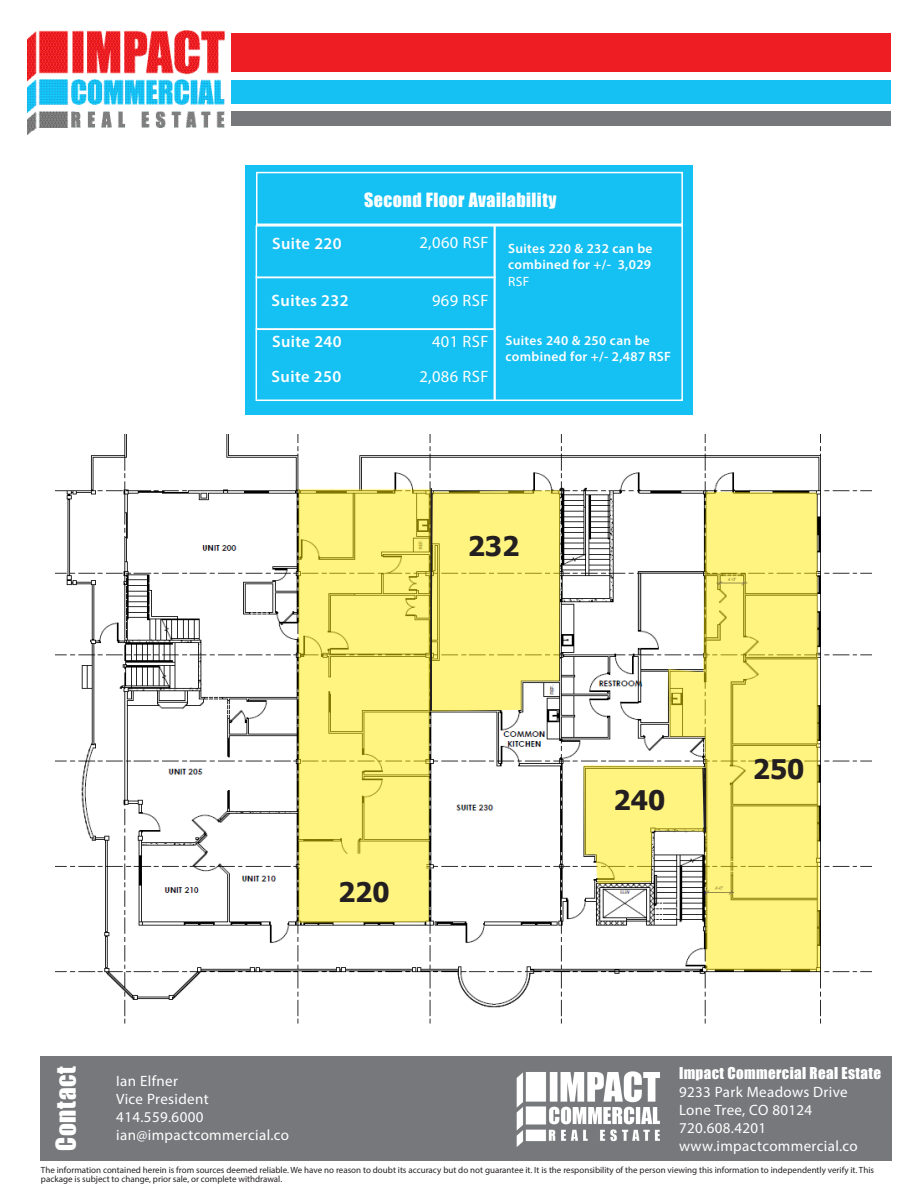
<style>
.page{position:relative;width:918px;height:1188px;background:#fff}
.page>*{position:absolute;margin:0;border:0;box-sizing:border-box;transform-origin:0 0}
.t1{font:700 27px "Tahoma";color:#231f20}
.t2{font:25.2px "Impact";letter-spacing:.025em;color:#fff}
.t3{font:18px "Impact";letter-spacing:.025em;color:#fff}
.t4{font:16.5px "Myriad Pro";letter-spacing:.025em;color:#fff}
.t5{font:600 16.5px "Myriad Pro";letter-spacing:.025em;color:#fff}
.t6{font:600 16.5px "Myriad Pro";letter-spacing:.025em;color:#fefcfd}
.t7{font:15px/18px "Myriad Pro";letter-spacing:.025em;color:#fff}
.t8{font:15px "Impact";letter-spacing:.025em;color:#fff}
.t9{font:600 13.5px/16.5px "Myriad Pro";letter-spacing:.025em;color:#fff;text-align:justify}
.t10{font:9px/9px "Myriad Pro";color:#231f20}
.s1{font-weight:400}
</style>
<div class="page">
<img style="left:27px;top:30px;width:198px;height:105px">
<div style="left:231px;top:33px;width:660px;height:39px;background:#ee1d23"></div>
<div style="left:231px;top:80px;width:660px;height:24px;background:#15c0f2"></div>
<div style="left:231px;top:111px;width:660px;height:15px;background:#76787b"></div>
<div style="left:40px;top:1056px;width:852px;height:105px;background:#76787b"></div>
<img style="left:516px;top:1071px;width:144px;height:76px">
<div style="left:245px;top:166px;width:447px;height:249px;background:#15c0f2"></div>
<div style="left:256px;top:172px;width:427px;height:53px;border:2px solid #fff"></div>
<div style="left:256px;top:225px;width:240px;height:53px;border:2px solid #fff"></div>
<div style="left:256px;top:277px;width:240px;height:53px;border:2px solid #fff"></div>
<div style="left:256px;top:329px;width:240px;height:72px;border:2px solid #fff"></div>
<div style="left:494px;top:225px;width:189px;height:176px;border:2px solid #fff"></div>
<img style="left:56px;top:434px;width:816px;height:590px">
<hr style="left:430px;top:488px;width:2px;height:223px;background:#231f20">
<svg style="left:702px;top:766px;width:4px;height:68px"></svg>
<svg style="left:429px;top:491px;width:5px;height:221px"></svg>
<hr style="left:705px;top:768px;width:1px;height:64px;background:#231f20">
<p class="t3" style="left:364px;top:186px;width:194px">Second Floor Availability</p>
<p class="t6" style="left:272px;top:232px;width:71px">Suite 220</p>
<p class="t4" style="left:420px;top:232px;width:70px">2,060 RSF</p>
<p class="t5" style="left:272px;top:290px;width:78px">Suites 232</p>
<p class="t4" style="left:432px;top:290px;width:58px">969 RSF</p>
<p class="t5" style="left:272px;top:331px;width:71px">Suite 240</p>
<p class="t4" style="left:432px;top:331px;width:58px">401 RSF</p>
<p class="t5" style="left:272px;top:366px;width:71px">Suite 250</p>
<p class="t4" style="left:419px;top:366px;width:71px">2,086 RSF</p>
<p class="t9" style="left:508px;top:240px;width:146px">Suites 220 &amp; 232 can be combined for +/- 3,029<br><span class="s1">RSF</span></p>
<p class="t9" style="left:506px;top:332px;width:167px">Suites 240 &amp; 250 can be combined for +/- 2,487 RSF</p>
<p class="t1" style="left:468px;top:527px;width:53px">232</p>
<p class="t1" style="left:338px;top:873px;width:53px">220</p>
<h2 class="t2" style="left:46px;top:1151px;width:86px;rotate:-90deg">Contact</h2>
<h3 class="t7" style="left:116px;top:1071px;width:174px">Ian Elfner<br>Vice President<br>414.559.6000 ian@impactcommercial.co</h3>
<p class="t1" style="left:614px;top:782px;width:53px">240</p>
<p class="t1" style="left:753px;top:750px;width:53px">250</p>
<h3 class="t8" style="left:679px;top:1061px;width:204px">Impact Commercial Real Estate</h3>
<h3 class="t7" style="left:679px;top:1082px;width:180px">9233 Park Meadows Drive<br>Lone Tree, CO 80124<br>720.608.4201 www.impactcommercial.co</h3>
<p class="t10" style="left:41px;top:1166px;width:835px">The information contained herein is from sources deemed reliable. We have no reason to doubt its accuracy but do not guarantee it. It is the responsibility of the person viewing this information to independently verify it. This package is subject to change, prior sale, or complete withdrawal.</p>
</div>
